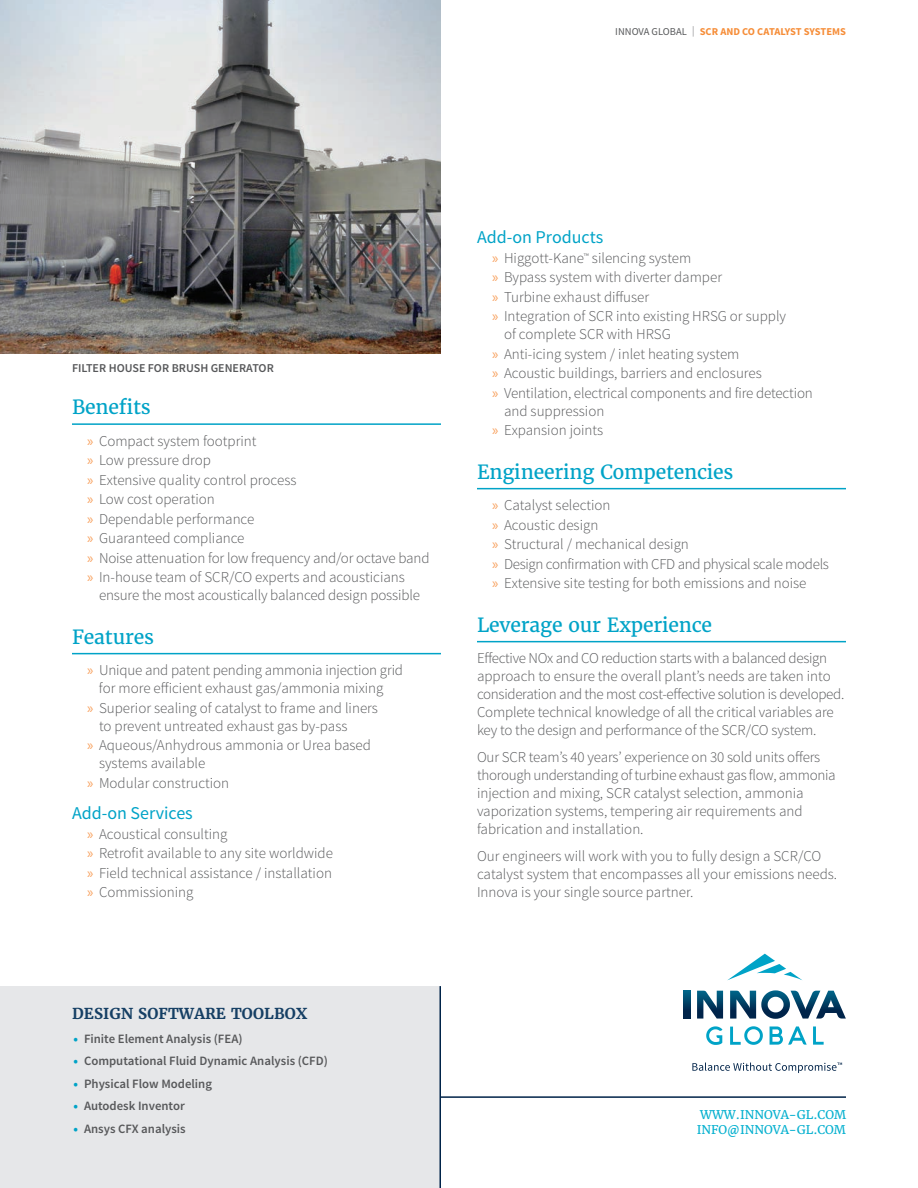
<style>
.page{position:relative;width:918px;height:1188px;background:#fff}
.page>*{position:absolute;margin:0;border:0;box-sizing:border-box;transform-origin:0 0}
.Head_Regular{font:19.5px "Merriweather";letter-spacing:-.01em;color:#00a3c7}
.Secondary_Sub{font:18px "Source Sans Pro";color:#00a3c7}
.Body{font:300 15px/18px "Source Sans Pro";color:#57585a}
.Body-2{font:300 15px "Source Sans Pro";letter-spacing:-.02em;color:#57585a}
.Toolbox_head{font:700 15px "Merriweather";letter-spacing:.01em;color:#153f64}
.t1{font:600 12.75px "Source Sans Pro";color:#57585a}
.Body-3{font:12px/15px "Merriweather";color:#05b0cf}
.t2{font:600 12px "Source Sans Pro";color:#57585a}
.Body-4{font:700 10.5px "Source Sans Pro";letter-spacing:-.01em;color:#f68d38}
.s1{font-weight:400;color:#57585a}
.s2{font-weight:300;color:#57585a}
.s3{font-family:"Myriad Pro";font-weight:400;color:#f8a15e}
.s4{font-weight:900;color:#00a3c7}
.s5{color:#00a3c7}
</style>
<div class="page">
<hr style="left:72px;top:423px;width:369px;height:2px;background:#00a3c7">
<hr style="left:72px;top:653px;width:369px;height:1px;background:#00a3c7">
<hr style="left:477px;top:488px;width:369px;height:1px;background:#00a3c7">
<hr style="left:477px;top:641px;width:369px;height:1px;background:#00a3c7">
<svg style="left:706px;top:1026px;width:16px;height:19px"></svg>
<svg style="left:730px;top:1026px;width:33px;height:19px"></svg>
<svg style="left:770px;top:1026px;width:37px;height:19px"></svg>
<svg style="left:813px;top:1026px;width:11px;height:19px"></svg>
<svg style="left:728px;top:954px;width:74px;height:26px"></svg>
<svg style="left:684px;top:991px;width:6px;height:28px"></svg>
<svg style="left:697px;top:991px;width:26px;height:28px"></svg>
<svg style="left:730px;top:990px;width:116px;height:29px"></svg>
<svg style="left:692px;top:1063px;width:150px;height:10px"></svg>
<hr style="left:441px;top:1096px;width:405px;height:2px;background:#002349">
<div style="left:0;top:986px;width:441px;height:202px;background:#e6e7e9"></div>
<hr style="left:440px;top:986px;width:1px;height:202px;background:#002349">
<img style="left:0;top:0;width:441px;height:354px">
<p class="Body-4" style="left:615px;top:25px;width:232px"><span class="s1">INNOVA GLOBAL</span> <span class="s2">|</span> SCR AND CO CATALYST SYSTEMS</p>
<p class="t2" style="left:72px;top:360px;width:203px">FILTER HOUSE FOR BRUSH GENERATOR</p>
<p class="Head_Regular" style="left:72px;top:395px;width:80px">Benefits</p>
<p class="Body" style="left:87px;top:432px;width:171px"><span class="s3">»</span> Compact system footprint</p>
<p class="Body" style="left:87px;top:452px;width:126px"><span class="s3">»</span> Low pressure drop</p>
<p class="Body" style="left:87px;top:471px;width:211px"><span class="s3">»</span> Extensive quality control process</p>
<p class="Body" style="left:87px;top:491px;width:129px"><span class="s3">»</span> Low cost operation</p>
<p class="Body" style="left:87px;top:510px;width:169px"><span class="s3">»</span> Dependable performance</p>
<p class="Body" style="left:87px;top:530px;width:159px"><span class="s3">»</span> Guaranteed compliance</p>
<p class="Body" style="left:87px;top:549px;width:344px"><span class="s3">»</span> Noise attenuation for low frequency and/or octave band</p>
<p class="Body" style="left:99px;top:569px;width:323px;text-indent:-12px"><span class="s3">»</span> In-house team of SCR/CO experts and acousticians ensure the most acoustically balanced design possible</p>
<p class="Head_Regular" style="left:72px;top:625px;width:84px">Features</p>
<p class="Body" style="left:87px;top:662px;width:318px;text-align:center"><span class="s3">»</span> Unique and patent pending ammonia injection grid for more efficient exhaust gas/ammonia mixing</p>
<p class="Body" style="left:99px;top:699px;width:280px;text-indent:-12px"><span class="s3">»</span> Superior sealing of catalyst to frame and liners to prevent untreated exhaust gas by-pass</p>
<p class="Body" style="left:99px;top:737px;width:274px;text-indent:-12px"><span class="s3">»</span> Aqueous/Anhydrous ammonia or Urea based systems available</p>
<p class="Body" style="left:87px;top:774px;width:144px"><span class="s3">»</span> Modular construction</p>
<p class="Secondary_Sub" style="left:72px;top:802px;width:122px">Add-on Services</p>
<p class="Body" style="left:87px;top:825px;width:142px"><span class="s3">»</span> Acoustical consulting</p>
<p class="Body" style="left:87px;top:845px;width:247px"><span class="s3">»</span> Retrofit available to any site worldwide</p>
<p class="Body" style="left:87px;top:864px;width:247px"><span class="s3">»</span> Field technical assistance / installation</p>
<p class="Body" style="left:87px;top:884px;width:108px"><span class="s3">»</span> Commissioning</p>
<p class="Toolbox_head" style="left:72px;top:1004px;width:237px">DESIGN SOFTWARE TOOLBOX</p>
<p class="t1" style="left:74px;top:1031px;width:171px"><span class="s4">•</span><span class="s5">•</span> Finite Element Analysis (FEA)</p>
<p class="t1" style="left:74px;top:1053px;width:256px"><span class="s4">•</span><span class="s5">•</span> Computational Fluid Dynamic Analysis (CFD)</p>
<p class="t1" style="left:74px;top:1076px;width:140px"><span class="s4">•</span><span class="s5">•</span> Physical Flow Modeling</p>
<p class="t1" style="left:74px;top:1098px;width:113px"><span class="s4">•</span><span class="s5">•</span> Autodesk Inventor</p>
<p class="t1" style="left:74px;top:1121px;width:114px"><span class="s4">•</span><span class="s5">•</span> Ansys CFX analysis</p>
<p class="Secondary_Sub" style="left:477px;top:226px;width:128px">Add-on Products</p>
<p class="Body" style="left:492px;top:249px;width:201px"><span class="s3">»</span> Higgott-Kane<sup>™</sup> silencing system</p>
<p class="Body" style="left:492px;top:269px;width:232px"><span class="s3">»</span> Bypass system with diverter damper</p>
<p class="Body" style="left:492px;top:288px;width:159px"><span class="s3">»</span> Turbine exhaust diffuser</p>
<p class="Body" style="left:504px;top:308px;width:284px;text-indent:-12px"><span class="s3">»</span> Integration of SCR into existing HRSG or supply of complete SCR with HRSG</p>
<p class="Body" style="left:492px;top:345px;width:249px"><span class="s3">»</span> Anti-icing system / inlet heating system</p>
<p class="Body" style="left:492px;top:365px;width:271px"><span class="s3">»</span> Acoustic buildings, barriers and enclosures</p>
<p class="Body" style="left:504px;top:384px;width:310px;text-indent:-12px"><span class="s3">»</span> Ventilation, electrical components and fire detection and suppression</p>
<p class="Body" style="left:492px;top:422px;width:113px"><span class="s3">»</span> Expansion joints</p>
<p class="Head_Regular" style="left:477px;top:460px;width:258px">Engineering Competencies</p>
<p class="Body" style="left:492px;top:497px;width:120px"><span class="s3">»</span> Catalyst selection</p>
<p class="Body" style="left:492px;top:516px;width:108px"><span class="s3">»</span> Acoustic design</p>
<p class="Body" style="left:492px;top:536px;width:198px"><span class="s3">»</span> Structural / mechanical design</p>
<p class="Body-2" style="left:492px;top:555px;width:339px"><span class="s3">»</span> Design confirmation with CFD and physical scale models</p>
<p class="Body" style="left:492px;top:575px;width:316px"><span class="s3">»</span> Extensive site testing for both emissions and noise</p>
<p class="Head_Regular" style="left:477px;top:613px;width:237px">Leverage our Experience</p>
<p class="Body" style="left:477px;top:650px;width:369px">Effective NOx and CO reduction starts with a balanced design approach to ensure the overall plant’s needs are taken into consideration and the most cost-effective solution is developed.<br>Complete technical knowledge of all the critical variables are key to the design and performance of the SCR/CO system.</p>
<p class="Body" style="left:477px;top:749px;width:360px">Our SCR team’s 40 years’ experience on 30 sold units offers thorough understanding of turbine exhaust gas flow, ammonia injection and mixing, SCR catalyst selection, ammonia vaporization systems, tempering air requirements and fabrication and installation.</p>
<p class="Body" style="left:477px;top:848px;width:362px">Our engineers will work with you to fully design a SCR/CO catalyst system that encompasses all your emissions needs.<br>Innova is your single source partner.</p>
<p class="Body-3" style="left:697px;top:1107px;width:151px">WWW.INNOVA-GL.COM<br>INFO@INNOVA-GL.COM</p>
</div>
